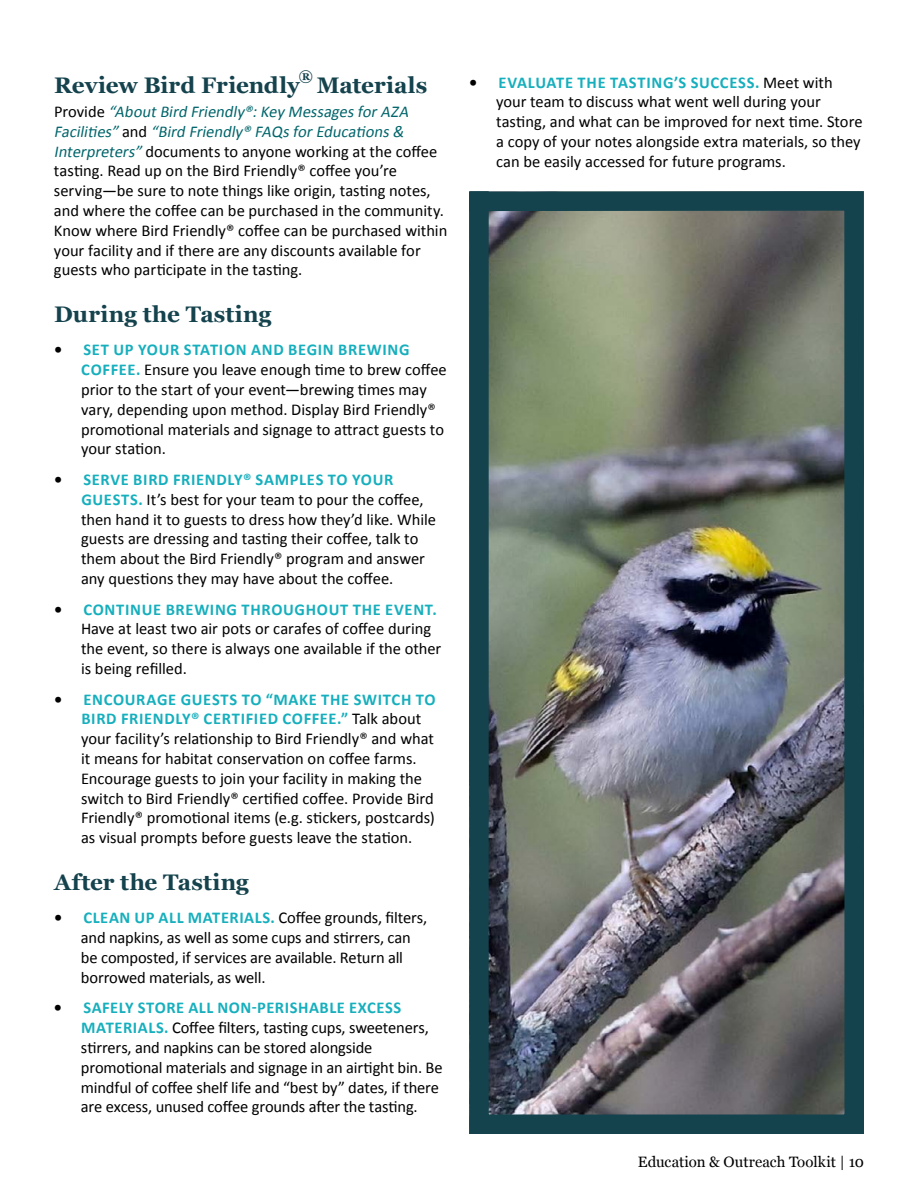
<style>
.page{position:relative;width:918px;height:1188px;background:#fff}
.page>*{position:absolute;margin:0;border:0;box-sizing:border-box;transform-origin:0 0}
.t1{font:700 22.5px "Georgia";color:#14424d}
.t2{font:16.5px/19.8px "Calibri";letter-spacing:-.005em;color:#000}
.t3{font:15px "Georgia";color:#000}
.t4{font:700 15px "Georgia";color:#14424d}
.s1{font-style:italic;color:#00656b}
.s2{font-weight:700}
.s3{font-weight:700;color:#16afbd}
</style>
<div class="page">
<img style="left:469px;top:191px;width:395px;height:943px">
<h1 class="t1" style="left:54px;top:68px;width:247px">Review Bird Friendly</h1>
<h1 class="t4" style="left:299px;top:64px;width:16px">®</h1>
<h1 class="t1" style="left:317px;top:68px;width:112px">Materials</h1>
<h1 class="t2" style="left:54px;top:102px;width:395px">P r o v i d e <span class="s1">“AboutBird Friendly®:Key MessagesforAZA Facilities”</span> a n d <span class="s1">“Bird Friendly® FAQsforEducations&amp; Interpreters”</span> documents to anyone working at the coffee tasting. Read up on the Bird Friendly® coffee you’re serving—be sure to note things like origin, tasting notes, and where the coffee can be purchased in the community.<br>Know where Bird Friendly® coffee can be purchased within your facility and if there are any discounts available for guests who participate in the tasting.</h1>
<h1 class="t1" style="left:54px;top:297px;width:219px">During the Tasting</h1>
<h1 class="t2" style="left:81px;top:340px;width:367px;text-indent:-27px"><span class="s2">•</span> <span class="s3">SET UP YOUR STATION AND BEGIN BREWING COFFEE.</span> Ensure you leave enough time to brew coffee prior to the start of your event—brewing times may vary, depending upon method. Display Bird Friendly® promotional materials and signage to attract guests to your station.</h1>
<h1 class="t2" style="left:81px;top:470px;width:357px;text-indent:-27px"><span class="s2">•</span> <span class="s3">SERVE BIRD FRIENDLY® SAMPLES TO YOUR GUESTS.</span> It’s best for your team to pour the coffee, then hand it to guests to dress how they’d like. While guests are dressing and tasting their coffee, talk to them about the Bird Friendly® program and answer any questions they may have about the coffee.</h1>
<h1 class="t2" style="left:81px;top:599px;width:362px;text-indent:-27px"><span class="s2">•</span> <span class="s3">CONTINUE BREWING THROUGHOUT THE EVENT.<br></span>Have at least two air pots or carafes of coffee during the event, so there is always one available if the other is being refilled.</h1>
<h1 class="t2" style="left:81px;top:689px;width:356px;text-indent:-27px"><span class="s2">•</span> <span class="s3">ENCOURAGE GUESTS TO “MAKE THE SWITCH TO BIRD FRIENDLY® CERTIFIED COFFEE.”</span> Talk about your facility’s relationship to Bird Friendly® and what it means for habitat conservation on coffee farms.<br>Encourage guests to join your facility in making the switch to Bird Friendly® certified coffee. Provide Bird Friendly® promotional items (e.g. stickers, postcards) as visual prompts before guests leave the station.</h1>
<h1 class="t1" style="left:54px;top:865px;width:196px">After the Tasting</h1>
<h1 class="t2" style="left:81px;top:908px;width:348px;text-indent:-27px"><span class="s2">•</span> <span class="s3">CLEAN UP ALL MATERIALS.</span> Coffee grounds, filters, and napkins, as well as some cups and stirrers, can be composted, if services are available. Return all borrowed materials, as well.</h1>
<h1 class="t2" style="left:81px;top:998px;width:363px;text-indent:-27px"><span class="s2">•</span> <span class="s3">SAFELY STORE ALL NON-PERISHABLE EXCESS MATERIALS.</span> Coffee filters, tasting cups, sweeteners, stirrers, and napkins can be stored alongside promotional materials and signage in an airtight bin. Be mindful of coffee shelf life and “best by” dates, if there are excess, unused coffee grounds after the tasting.</h1>
<h2 class="t2" style="left:496px;top:72px;width:368px;text-indent:-27px"><span class="s2">•</span> <span class="s3">EVALUATE THE TASTING’S SUCCESS.</span> Meet with your team to discuss what went well during your tasting, and what can be improved for next time. Store a copy of your notes alongside extra materials, so they can be easily accessed for future programs.</h2>
<p class="t3" style="left:638px;top:1151px;width:228px">Education &amp; Outreach Toolkit | 10</p>
</div>
